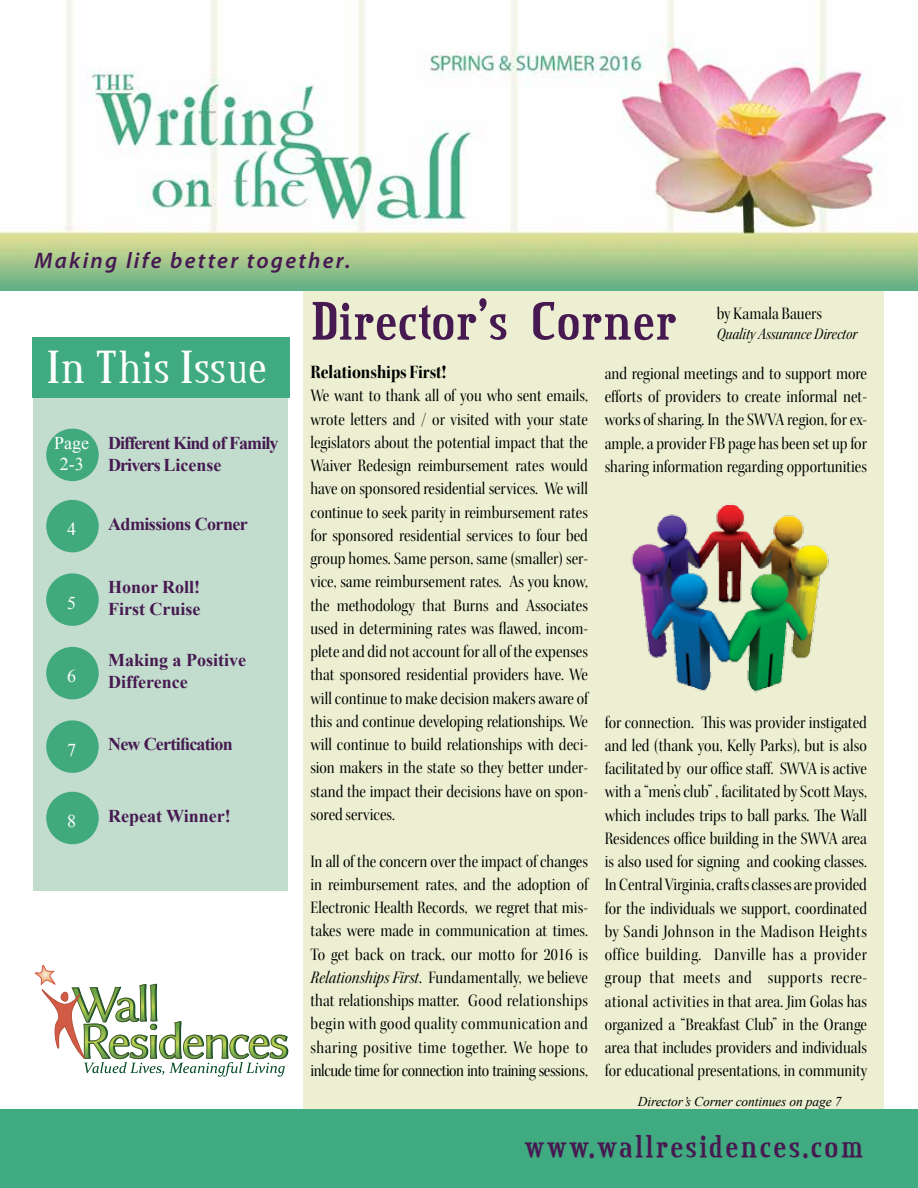
<style>
.page{position:relative;width:918px;height:1188px;background:#fff}
.page>*{position:absolute;margin:0;border:0;box-sizing:border-box;transform-origin:0 0}
.t1{font:700 51px "Credit Valley";letter-spacing:-.01em;color:#461a51}
.t2{font:45px "Credit Valley";letter-spacing:-.01em;color:#fff}
.t3{font:700 30px "Credit Valley";letter-spacing:.05em;color:#461a51}
.t4{font:italic 600 22.5px "Myriad Pro";letter-spacing:.1em;color:#461a51}
.t5{font:19.5px "Kepler Std Bold Scn Disp";color:#000}
.t6{font:18px/23.2px "Kepler Std Scn Disp";color:#000;text-align:justify}
.t7{font:700 18px/21.6px "Times New Roman";letter-spacing:-.01em;color:#461a51}
.t8{font:700 18px/21.6px "Times New Roman";letter-spacing:-.05em;color:#461a51}
.t9{font:700 18px "Times New Roman";letter-spacing:-.03em;color:#461a51}
.t10{font:700 18px "Times New Roman";letter-spacing:-.04em;color:#461a51}
.t11{font:18px/21.6px "Times New Roman";color:#fff;text-align:center}
.t12{font:16.5px "Kepler Std Scn It Disp";color:#000}
.t13{font:italic 13.5px "Times New Roman";letter-spacing:-.01em;color:#000}
.s1{font-family:"Kepler Std Scn It Disp"}
</style>
<div class="page">
<div style="left:303px;top:280px;width:581px;height:828px;background:#ecefd1"></div>
<div style="left:0;top:1109px;width:918px;height:79px;background:#40ab81"></div>
<div style="left:32px;top:337px;width:258px;height:60px;background:#40ab81"></div>
<div style="left:33px;top:398px;width:255px;height:493px;background:#c2dccd"></div>
<div style="left:46px;top:429px;width:53px;height:52px;background:#41aa7c;border-radius:50%"></div>
<div style="left:46px;top:500px;width:53px;height:52px;background:#41aa7c;border-radius:50%"></div>
<div style="left:46px;top:573px;width:53px;height:53px;background:#41aa7c;border-radius:50%"></div>
<div style="left:46px;top:647px;width:53px;height:52px;background:#41aa7c;border-radius:50%"></div>
<div style="left:46px;top:720px;width:53px;height:53px;background:#41aa7c;border-radius:50%"></div>
<div style="left:46px;top:792px;width:53px;height:52px;background:#41aa7c;border-radius:50%"></div>
<svg style="left:34px;top:964px;width:254px;height:113px"></svg>
<img style="left:631px;top:505px;width:198px;height:188px">
<img style="left:0;top:0;width:918px;height:291px">
<p class="t4" style="left:34px;top:246px;width:317px">Making life better together.</p>
<h2 class="t2" style="left:46px;top:344px;width:222px">In This Issue</h2>
<p class="t11" style="left:54px;top:432px;width:36px">Page<br>2-3</p>
<p class="t11" style="left:67px;top:518px;width:10px">4</p>
<p class="t11" style="left:67px;top:592px;width:10px">5</p>
<p class="t11" style="left:67px;top:665px;width:10px">6</p>
<p class="t8" style="left:108px;top:432px;width:172px">Different Kind of Family<br>Drivers License</p>
<p class="t9" style="left:108px;top:511px;width:141px">Admissions Corner</p>
<p class="t7" style="left:108px;top:576px;width:94px">Honor Roll!<br>First Cruise</p>
<p class="t7" style="left:108px;top:648px;width:140px;line-height:22.5px">Making a Positive<br>Difference</p>
<p class="t11" style="left:67px;top:739px;width:10px">7</p>
<p class="t10" style="left:108px;top:731px;width:126px">New Certification</p>
<p class="t11" style="left:67px;top:810px;width:10px">8</p>
<p class="t7" style="left:108px;top:805px;width:124px">Repeat Winner!</p>
<h1 class="t1" style="left:310px;top:292px;width:368px">Director’s Corner</h1>
<p class="t6" style="left:717px;top:302px;width:107px">by Kamala Bauers</p>
<p class="t12" style="left:717px;top:325px;width:142px">Quality Assurance Director</p>
<p class="t5" style="left:310px;top:361px;width:137px">Relationships First!</p>
<p class="t6" style="left:310px;top:384px;width:279px">We want to thank all of you who sent emails, wrote letters and / or visited with your state legislators about the potential impact that the Waiver Redesign reimbursement rates would have on sponsored residential services. We will continue to seek parity in reimbursement rates for sponsored residential services to four bed group homes. Same person, same (smaller) ser&shy;vice, same reimbursement rates. As you know, the methodology that Burns and Associates used in determining rates was flawed, incom&shy;plete and did not account for all of the expenses that sponsored residential providers have. We will continue to make decision makers aware of this and continue developing relationships. We will continue to build relationships with deci&shy;sion makers in the state so they better under&shy;stand the impact their decisions have on spon&shy;sored services.</p>
<p class="t6" style="left:310px;top:849px;width:279px">In all of the concern over the impact of changes in reimbursement rates, and the adoption of Electronic Health Records, we regret that mis&shy;takes were made in communication at times.<br>To get back on track, our motto for 2016 is <span class="s1">Relationships First</span>. Fundamentally, we believe that relationships matter. Good relationships begin with good quality communication and sharing positive time together. We hope to inlcude time for connection into training sessions,</p>
<p class="t6" style="left:605px;top:362px;width:264px">and regional meetings and to support more efforts of providers to create informal net&shy;works of sharing. In the SWVA region, for ex&shy;ample, a provider FB page has been set up for sharing information regarding opportunities</p>
<p class="t6" style="left:605px;top:710px;width:264px">for connection. This was provider instigated and led (thank you, Kelly Parks), but is also facilitated by our office staff. SWVA is active with a “men’s club” , facilitated by Scott Mays, which includes trips to ball parks. The Wall Residences office building in the SWVA area is also used for signing and cooking classes.<br>In Central Virginia, crafts classes are provided for the individuals we support, coordinated by Sandi Johnson in the Madison Heights office building. Danville has a provider group that meets and supports recre&shy;ational activities in that area. Jim Golas has organized a “Breakfast Club” in the Orange area that includes providers and individuals for educational presentations, in community</p>
<p class="t13" style="left:638px;top:1092px;width:205px">Director’s Corner continues on page 7</p>
<h3 class="t3" style="left:524px;top:1130px;width:341px">www.wallresidences.com</h3>
</div>
